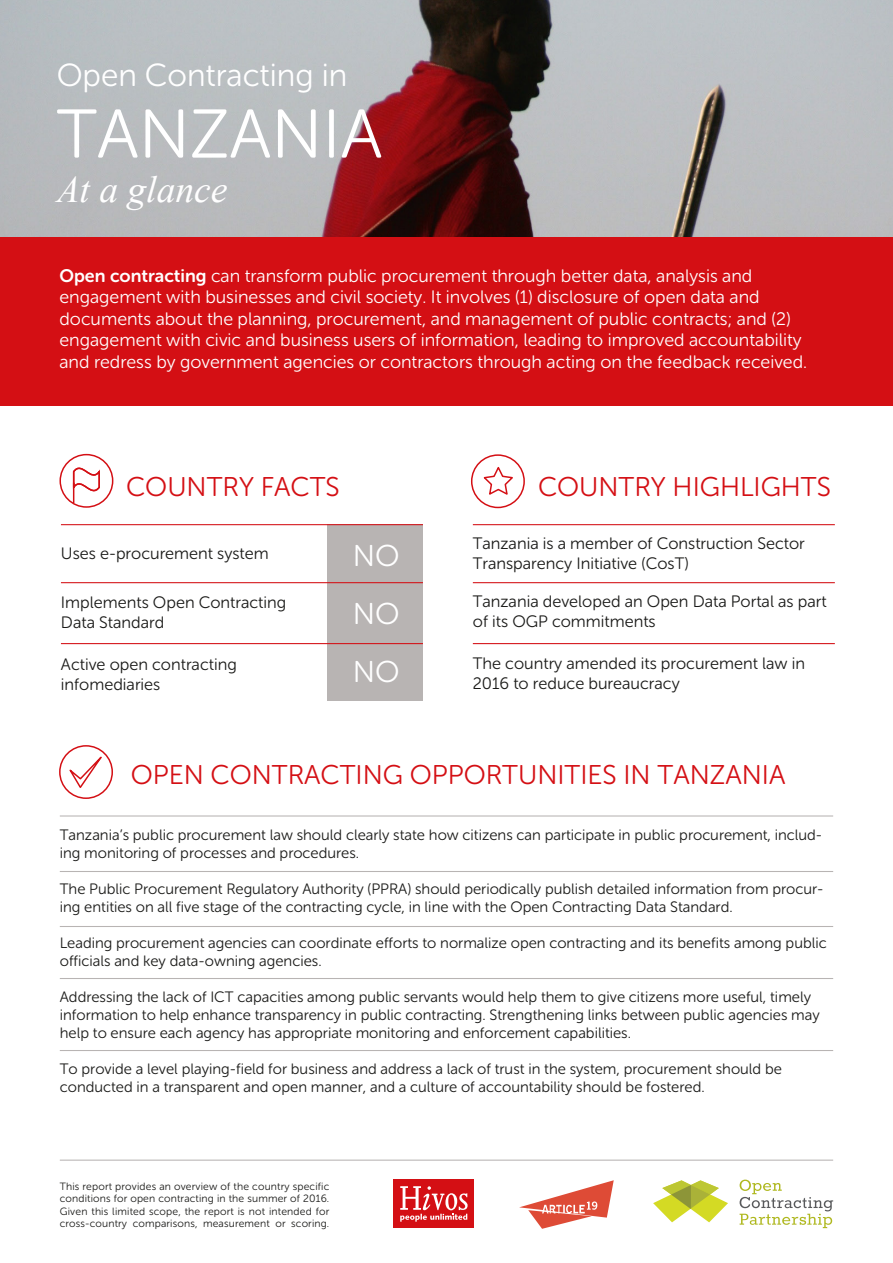
<style>
.page{position:relative;width:893px;height:1263px;background:#fff}
.page>*{position:absolute;margin:0;border:0;box-sizing:border-box;transform-origin:0 0}
.t1{font:68.7px "Museo Sans W01 Rounded 300";color:#fff}
.t2{font:italic 37.5px "Times New Roman";color:#fff}
.t3{font:31.8px "Museo Sans W01 Rounded 300";color:#fff}
.t4{font:30px "Museo Sans W01 Rounded 300";color:#fff}
.t5{font:27px "Museo Sans W01 Rounded 300";color:#d40f14}
.t6{font:18px/21.6px "Museo Sans W01 Rounded 300";color:#fff}
.t7{font:16.5px/19.8px "Museo Sans W01 Rounded 300";color:#1a1a18}
.t8{font:15px/18px "Museo Sans W01 Rounded 300";color:#1a1a18}
.t9{font:10.5px/12.6px "Museo Sans W01 Rounded 300";letter-spacing:.015em;color:#1a1a18;text-align:justify}
.s1{font-family:"Museo Sans W01 Rounded 700"}
</style>
<div class="page">
<div style="left:327px;top:525px;width:96px;height:176px;background:#b8b4b3"></div>
<hr style="left:61px;top:524px;width:362px;height:1px;background:#d40f14">
<hr style="left:61px;top:582px;width:362px;height:1px;background:#d40f14">
<hr style="left:61px;top:643px;width:362px;height:1px;background:#d40f14">
<img style="left:0;top:0;width:893px;height:238px">
<div style="left:471px;top:454px;width:54px;height:54px;border:2px solid #d40f14;border-radius:50%"></div>
<hr style="left:473px;top:524px;width:362px;height:1px;background:#d40f14">
<hr style="left:60px;top:815px;width:773px;height:1px;background:#b8b4b3">
<hr style="left:473px;top:582px;width:362px;height:1px;background:#d40f14">
<hr style="left:473px;top:643px;width:362px;height:1px;background:#d40f14">
<svg style="left:483px;top:467px;width:30px;height:28px"></svg>
<div style="left:59px;top:745px;width:54px;height:54px;border:2px solid #d40f14;border-radius:50%"></div>
<hr style="left:60px;top:871px;width:773px;height:1px;background:#b8b4b3">
<hr style="left:60px;top:926px;width:773px;height:1px;background:#b8b4b3">
<hr style="left:60px;top:978px;width:773px;height:1px;background:#b8b4b3">
<hr style="left:60px;top:1050px;width:773px;height:1px;background:#b8b4b3">
<svg style="left:68px;top:745px;width:45px;height:45px"></svg>
<div style="left:0;top:238px;width:893px;height:168px;background:#d40f14"></div>
<div style="left:59px;top:454px;width:54px;height:54px;border:2px solid #d40f14;border-radius:50%"></div>
<svg style="left:72px;top:460px;width:29px;height:45px"></svg>
<hr style="left:60px;top:1159px;width:773px;height:2px;background:#b8b4b3">
<div style="left:394px;top:1179px;width:80px;height:49px;background:#d40f14"></div>
<svg style="left:400px;top:1186px;width:68px;height:36px"></svg>
<svg style="left:740px;top:1179px;width:93px;height:49px"></svg>
<svg style="left:653px;top:1180px;width:75px;height:42px"></svg>
<svg style="left:519px;top:1180px;width:95px;height:49px"></svg>
<h3 class="t3" style="left:57px;top:57px;width:292px">Open Contracting in</h3>
<h1 class="t1" style="left:57px;top:97px;width:327px">TANZANIA</h1>
<h2 class="t2" style="left:57px;top:163px;width:172px">At a glance</h2>
<p class="t6" style="left:59px;top:265px;width:749px"><span class="s1">Open contracting</span> can transform public procurement through better data, analysis and engagement with businesses and civil society. It involves (1) disclosure of open data and documents about the planning, procurement, and management of public contracts; and (2) engagement with civic and business users of information, leading to improved accountability and redress by government agencies or contractors through acting on the feedback received.</p>
<h3 class="t5" style="left:126px;top:473px;width:215px">COUNTRY FACTS</h3>
<h3 class="t5" style="left:538px;top:473px;width:294px">COUNTRY HIGHLIGHTS</h3>
<p class="t7" style="left:61px;top:543px;width:209px">Uses e-procurement system</p>
<p class="t7" style="left:61px;top:592px;width:227px">Implements Open Contracting<br>Data Standard</p>
<p class="t7" style="left:61px;top:654px;width:177px">Active open contracting infomediaries</p>
<h3 class="t4" style="left:353px;top:539px;width:48px">NO</h3>
<h3 class="t4" style="left:353px;top:597px;width:48px">NO</h3>
<h3 class="t4" style="left:353px;top:656px;width:48px">NO</h3>
<p class="t7" style="left:473px;top:534px;width:333px">Tanzania is a member of Construction Sector<br>Transparency Initiative (CosT)</p>
<p class="t7" style="left:473px;top:592px;width:355px">Tanzania developed an Open Data Portal as part of its OGP commitments</p>
<p class="t7" style="left:473px;top:654px;width:334px">The country amended its procurement law in<br>2016 to reduce bureaucracy</p>
<h3 class="t5" style="left:131px;top:760px;width:656px">OPEN CONTRACTING OPPORTUNITIES IN TANZANIA</h3>
<p class="t8" style="left:60px;top:826px;width:764px">Tanzania’s public procurement law should clearly state how citizens can participate in public procurement, includ&shy;ing monitoring of processes and procedures.</p>
<p class="t8" style="left:60px;top:880px;width:765px">The Public Procurement Regulatory Authority (PPRA) should periodically publish detailed information from procur&shy;ing entities on all five stage of the contracting cycle, in line with the Open Contracting Data Standard.</p>
<p class="t8" style="left:60px;top:934px;width:768px">Leading procurement agencies can coordinate efforts to normalize open contracting and its benefits among public officials and key data-owning agencies.</p>
<p class="t8" style="left:60px;top:988px;width:761px">Addressing the lack of ICT capacities among public servants would help them to give citizens more useful, timely information to help enhance transparency in public contracting. Strengthening links between public agencies may help to ensure each agency has appropriate monitoring and enforcement capabilities.</p>
<p class="t8" style="left:60px;top:1060px;width:724px">To provide a level playing-field for business and address a lack of trust in the system, procurement should be conducted in a transparent and open manner, and a culture of accountability should be fostered.</p>
<p class="t9" style="left:60px;top:1180px;width:271px">This report provides an overview of the country specific conditions for open contracting in the summer of 2016.<br>Given this limited scope, the report is not intended for cross-country comparisons, measurement or scoring.</p>
</div>
